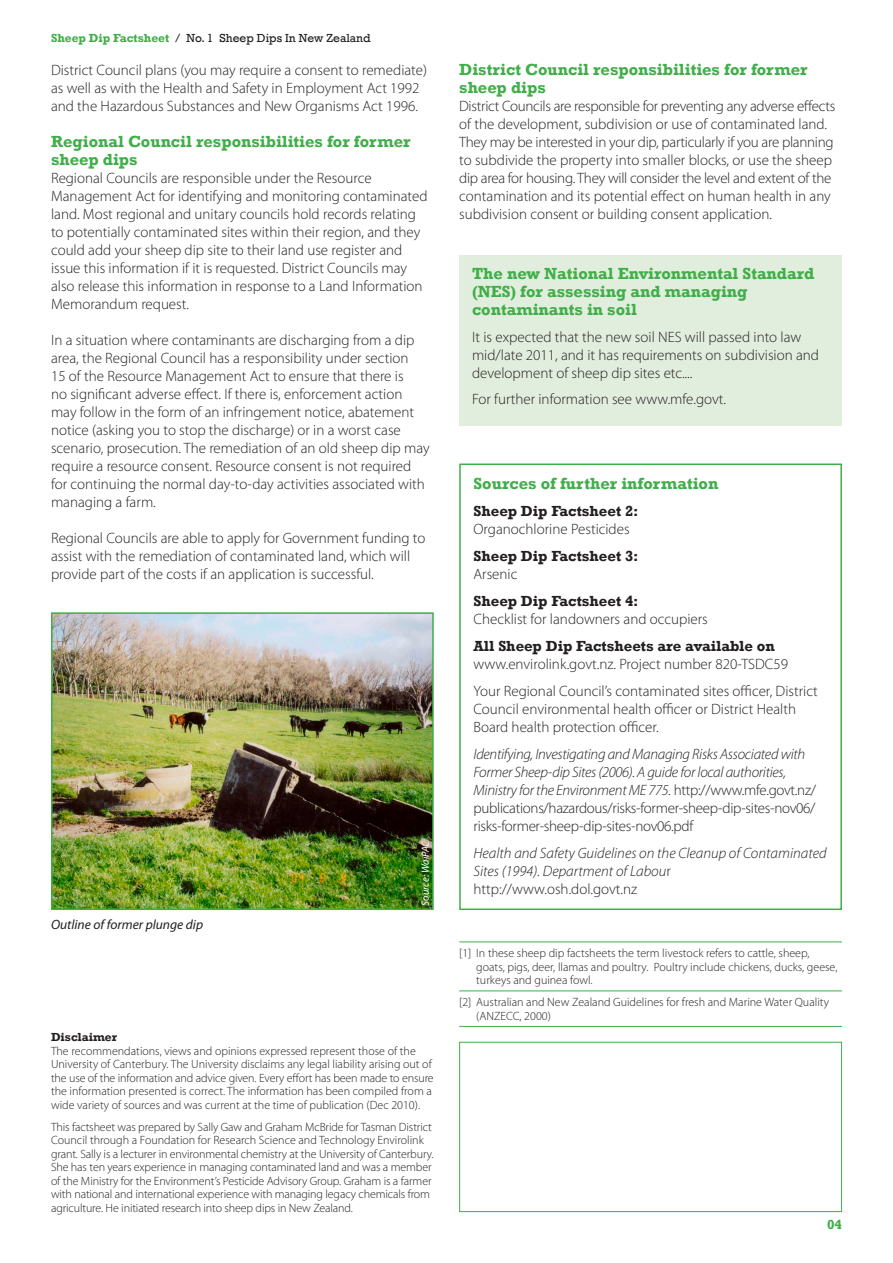
<style>
.page{position:relative;width:893px;height:1263px;background:#fff}
.page>*{position:absolute;margin:0;border:0;box-sizing:border-box;transform-origin:0 0}
.Sub_Heading{font:700 16.5px/18px "Rockwell";color:#40ae49}
.Body_Text{font:300 15px/18px "Myriad Pro";color:#231f20}
.Body_Text-2{font:italic 300 15px/18px "Myriad Pro";letter-spacing:-.02em;color:#231f20}
.Sub_Sub_Heading{font:300 15px/18px "Myriad Pro";color:#231f20}
.Body_Text-3{font:italic 300 15px/18px "Myriad Pro";color:#231f20}
.Sub_Sub_Heading-2{font:700 15px/18px "Rockwell";color:#231f20}
.t1{font:italic 13.5px "Myriad Pro";color:#231f20}
.t2{font:700 13.5px "Rockwell";color:#40ae49}
.Disclaimer{font:300 12px/13.5px "Myriad Pro";letter-spacing:-.01em;color:#231f20}
.Notes{font:300 12px/13.5px "Myriad Pro";color:#231f20}
.t3{font:12px "Rockwell";color:#231f20}
.Sub_Sub_Heading-3{font:700 12px "Rockwell";color:#231f20}
.t4{font:italic 10.5px "Myriad Pro";color:#fff}
.s1{font-weight:700;color:#40ae49}
.s2{font-family:"Rockwell";font-weight:700}
.s3{font-family:"Myriad Pro";font-weight:300}
.s4{font-style:normal}
</style>
<div class="page">
<img style="left:54px;top:615px;width:377px;height:292px">
<div style="left:51px;top:612px;width:383px;height:298px;border:2px solid #40ae49"></div>
<div style="left:459px;top:1042px;width:383px;height:170px;border:1px solid #40ae49"></div>
<hr style="left:459px;top:942px;width:383px;height:1px;background:#40ae49">
<hr style="left:459px;top:991px;width:383px;height:1px;background:#40ae49">
<hr style="left:459px;top:1026px;width:383px;height:1px;background:#40ae49">
<div style="left:459px;top:255px;width:383px;height:170px;background:#e1eedd"></div>
<div style="left:459px;top:463px;width:383px;height:447px;border:2px solid #40ae49"></div>
<p class="t3" style="left:51px;top:31px;width:321px"><span class="s1">Sheep Dip Factsheet</span> / No. 1 Sheep Dips In New Zealand</p>
<p class="Body_Text" style="left:51px;top:61px;width:378px">District Council plans (you may require a consent to remediate) as well as with the Health and Safety in Employment Act 1992 and the Hazardous Substances and New Organisms Act 1996.</p>
<p class="Sub_Heading" style="left:51px;top:133px;width:361px">Regional Council responsibilities for former sheep dips</p>
<p class="Body_Text" style="left:51px;top:169px;width:378px">Regional Councils are responsible under the Resource Management Act for identifying and monitoring contaminated land. Most regional and unitary councils hold records relating to potentially contaminated sites within their region, and they could add your sheep dip site to their land use register and issue this information if it is requested. District Councils may also release this information in response to a Land Information Memorandum request.</p>
<p class="Body_Text" style="left:51px;top:331px;width:380px">In a situation where contaminants are discharging from a dip area, the Regional Council has a responsibility under section<br>15 of the Resource Management Act to ensure that there is<br>no significant adverse effect. If there is, enforcement action may follow in the form of an infringement notice, abatement notice (asking you to stop the discharge) or in a worst case scenario, prosecution. The remediation of an old sheep dip may require a resource consent. Resource consent is not required for continuing the normal day-to-day activities associated with managing a farm.</p>
<p class="Body_Text" style="left:51px;top:529px;width:376px">Regional Councils are able to apply for Government funding to assist with the remediation of contaminated land, which will provide part of the costs if an application is successful.</p>
<p class="t1" style="left:51px;top:916px;width:154px">Outline of former plunge dip</p>
<p class="t4" style="left:419px;top:906px;width:67px;rotate:-90deg">Source: WaiPAC</p>
<p class="Sub_Sub_Heading-3" style="left:51px;top:1030px;width:68px">Disclaimer</p>
<p class="Disclaimer" style="left:51px;top:1044px;width:384px">The recommendations, views and opinions expressed represent those of the University of Canterbury. The University disclaims any legal liability arising out of the use of the information and advice given. Every effort has been made to ensure the information presented is correct. The information has been compiled from a wide variety of sources and was current at the time of publication (Dec 2010).</p>
<p class="Disclaimer" style="left:51px;top:1120px;width:384px">This factsheet was prepared by Sally Gaw and Graham McBride for Tasman District Council through a Foundation for Research Science and Technology Envirolink grant. Sally is a lecturer in environmental chemistry at the University of Canterbury.<br>She has ten years experience in managing contaminated land and was a member of the Ministry for the Environment’s Pesticide Advisory Group. Graham is a farmer with national and international experience with managing legacy chemicals from agriculture. He initiated research into sheep dips in New Zealand.</p>
<p class="Sub_Heading" style="left:459px;top:61px;width:350px">District Council responsibilities for former sheep dips</p>
<p class="Body_Text" style="left:459px;top:97px;width:377px">District Councils are responsible for preventing any adverse effects of the development, subdivision or use of contaminated land.<br>They may be interested in your dip, particularly if you are planning to subdivide the property into smaller blocks, or use the sheep dip area for housing. They will consider the level and extent of the contamination and its potential effect on human health in any subdivision consent or building consent application.</p>
<p class="Sub_Heading" style="left:472px;top:265px;width:344px">The new National Environmental Standard (NES) for assessing and managing contaminants in soil</p>
<p class="Body_Text" style="left:472px;top:328px;width:349px">It is expected that the new soil NES will passed into law mid/late 2011, and it has requirements on subdivision and development of sheep dip sites etc....</p>
<p class="Body_Text" style="left:472px;top:390px;width:256px">For further information see www.mfe.govt.</p>
<p class="Sub_Heading" style="left:473px;top:475px;width:246px">Sources of further information</p>
<p class="Sub_Sub_Heading" style="left:473px;top:502px;width:167px"><span class="s2">Sheep Dip Factsheet 2:<br></span>Organochlorine Pesticides</p>
<p class="Sub_Sub_Heading-2" style="left:473px;top:547px;width:167px">Sheep Dip Factsheet 3:<br><span class="s3">Arsenic</span></p>
<p class="Sub_Sub_Heading" style="left:473px;top:592px;width:236px"><span class="s2">Sheep Dip Factsheet 4:<br></span>Checklist for landowners and occupiers</p>
<p class="Sub_Sub_Heading" style="left:473px;top:637px;width:316px"><span class="s2">All Sheep Dip Factsheets are available on </span>www.envirolink.govt.nz. Project number 820-TSDC59</p>
<p class="Body_Text" style="left:473px;top:682px;width:346px">Your Regional Council’s contaminated sites officer, District<br>Council environmental health officer or District Health<br>Board health protection officer.</p>
<p class="Body_Text-2" style="left:473px;top:745px;width:344px">Identifying, Investigating and Managing Risks Associated with Former Sheep-dip Sites (2006). A guide for local authorities, Ministry for the Environment ME 775. <span class="s4">http://www.mfe.govt.nz/ publications/hazardous/risks-former-sheep-dip-sites-nov06/ risks-former-sheep-dip-sites-nov06.pdf</span></p>
<p class="Body_Text-3" style="left:473px;top:844px;width:355px">Health and Safety Guidelines on the Cleanup of Contaminated<br>Sites (1994). Department of Labou<span class="s4">r http://www.osh.dol.govt.nz</span></p>
<p class="Notes" style="left:476px;top:946px;width:363px;text-indent:-17px">[1] In these sheep dip factsheets the term livestock refers to cattle, sheep, goats, pigs, deer, llamas and poultry. Poultry include chickens, ducks, geese, turkeys and guinea fowl.</p>
<p class="Notes" style="left:476px;top:995px;width:354px;text-indent:-17px">[2] Australian and New Zealand Guidelines for fresh and Marine Water Quality (ANZECC, 2000)</p>
<p class="t2" style="left:827px;top:1216px;width:16px">04</p>
</div>
